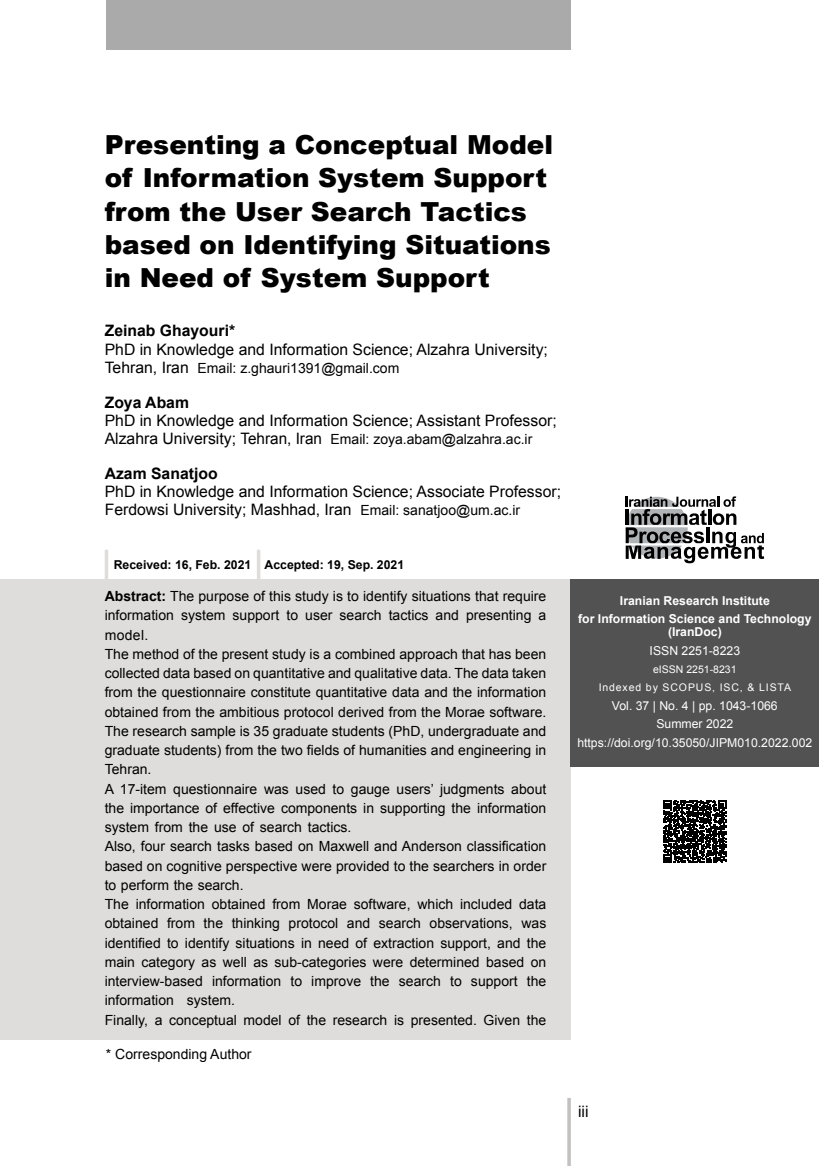
<style>
.page{position:relative;width:819px;height:1166px;background:#fff}
.page>*{position:absolute;margin:0;border:0;box-sizing:border-box;transform-origin:0 0}
.t1{font:900 26.25px/33.2px "Arial";color:#000}
.t2{font:15.75px "Arial";color:#000}
.t3{font:700 15.75px "Arial";color:#000}
.t4{font:14px/19.2px "Arial";color:#000;text-align:right}
.t5{font:12.25px/18.4px "Arial";color:#fff;text-align:center}
.t6{font:700 12.25px/18.4px "Arial";color:#fff;text-align:center}
.t7{font:700 12.25px "Arial";color:#000}
.t8{font:12.25px "Arial";color:#fff}
.t9{font:10.5px/18.4px "Arial";letter-spacing:.085em;color:#fff;text-align:center}
.s1{font-weight:700}
.s2{font-style:inherit}
</style>
<div class="page">
<hr style="left:567px;top:1098px;width:3px;height:68px;background:#c2c1c0">
<div style="left:106px;top:0;width:464px;height:50px;background:#aaa"></div>
<div style="left:0;top:579px;width:570px;height:461px;background:#dedddc"></div>
<svg style="left:625px;top:496px;width:139px;height:67px"></svg>
<hr style="left:105px;top:550px;width:3px;height:31px;background:#dedddc">
<hr style="left:257px;top:550px;width:3px;height:31px;background:#dedddc">
<svg style="left:663px;top:800px;width:63px;height:63px"></svg>
<div style="left:570px;top:579px;width:249px;height:187px;background:#535252"></div>
<h1 class="t1" style="left:105px;top:127px;width:450px">Presenting a Conceptual Model of Information System Support from the User Search Tactics based on Identifying Situations in Need of System Support</h1>
<p class="t3" style="left:105px;top:320px;width:132px">Zeinab Ghayouri*</p>
<p class="t2" style="left:105px;top:339px;width:444px">PhD in Knowledge and Information Science; Alzahra University;</p>
<p class="t4" style="left:197px;top:359px;width:203px">Email .z: ghauri1391@gmail.com</p>
<p class="t2" style="left:105px;top:357px;width:86px">Tehran, Iran</p>
<p class="t3" style="left:105px;top:391px;width:86px">Zoya Abam</p>
<p class="t2" style="left:105px;top:410px;width:453px">PhD in Knowledge and Information Science; Assistant Professor;</p>
<p class="t4" style="left:330px;top:430px;width:203px">Email: zoya.abam@alzahra.ac i r.</p>
<p class="t2" style="left:105px;top:428px;width:219px">Alzahra University; Tehran, Iran</p>
<p class="t3" style="left:105px;top:463px;width:114px">Azam Sanatjoo</p>
<p class="t2" style="left:105px;top:481px;width:458px">PhD in Knowledge and Information Science; Associate Professor;</p>
<p class="t4" style="left:360px;top:501px;width:161px">Email: sanatjoo@um.ac i r.</p>
<p class="t2" style="left:105px;top:500px;width:248px">Ferdowsi University; Mashhad, Iran</p>
<p class="t7" style="left:264px;top:557px;width:141px">Accepted: 19, Sep. 2021</p>
<p class="t7" style="left:114px;top:557px;width:139px">Received: 16, Feb. 2021</p>
<p class="t4" style="left:105px;top:587px;width:443px"><span class="s1">Abstract:</span> The purpose of this study is to identify situations that require a</p>
<p class="t4" style="left:105px;top:606px;width:71px">information</p>
<p class="t4" style="left:105px;top:625px;width:45px">model.</p>
<p class="t4" style="left:105px;top:644px;width:443px">The method of the present study is a combined approach that has been</p>
<p class="t4" style="left:105px;top:664px;width:443px">collected data based on quantitative and qualitative data. The data taken</p>
<p class="t4" style="left:105px;top:683px;width:443px">from the questionnaire constitute quantitative data and the information</p>
<p class="t4" style="left:105px;top:702px;width:443px">obtained from the ambitious protocol derived from the Morae software.</p>
<p class="t4" style="left:105px;top:721px;width:443px">The research sample is 35 graduate students (PhD, undergraduate and</p>
<p class="t4" style="left:105px;top:741px;width:443px">graduate students) from the two fields of humanities and engineering in</p>
<p class="t4" style="left:105px;top:760px;width:48px">Tehran.</p>
<p class="t4" style="left:511px;top:779px;width:37px">about</p>
<p class="t4" style="left:339px;top:606px;width:44px">search</p>
<p class="t4" style="left:389px;top:606px;width:41px">tactics</p>
<p class="t4" style="left:435px;top:606px;width:25px">and</p>
<p class="t4" style="left:466px;top:606px;width:67px">presenting</p>
<p class="t4" style="left:181px;top:606px;width:46px">system</p>
<p class="t4" style="left:232px;top:606px;width:48px">support</p>
<p class="t4" style="left:286px;top:606px;width:13px">to</p>
<p class="t4" style="left:305px;top:606px;width:29px">user</p>
<p class="t4" style="left:396px;top:779px;width:110px">users’ judgments</p>
<p class="t4" style="left:105px;top:779px;width:63px">A 17-item</p>
<p class="t4" style="left:105px;top:798px;width:443px">the importance of effective components in supporting the information</p>
<p class="t4" style="left:105px;top:818px;width:248px">system from the use of search tactics.</p>
<p class="t4" style="left:105px;top:837px;width:443px">Also, four search tasks based on Maxwell and Anderson classification</p>
<p class="t4" style="left:105px;top:856px;width:443px">based on cognitive perspective were provided to the searchers in order</p>
<p class="t4" style="left:105px;top:875px;width:140px">to perform the search.</p>
<p class="t4" style="left:519px;top:895px;width:29px">data</p>
<p class="t4" style="left:173px;top:779px;width:86px">questionnaire</p>
<p class="t4" style="left:295px;top:779px;width:32px">used</p>
<p class="t4" style="left:332px;top:779px;width:13px">to</p>
<p class="t4" style="left:264px;top:779px;width:26px">was</p>
<p class="t4" style="left:351px;top:779px;width:40px">gauge</p>
<p class="t4" style="left:136px;top:895px;width:71px">information</p>
<p class="t4" style="left:272px;top:895px;width:29px">from</p>
<p class="t4" style="left:354px;top:895px;width:58px">software,</p>
<p class="t4" style="left:105px;top:895px;width:26px">The</p>
<p class="t4" style="left:212px;top:895px;width:55px">obtained</p>
<p class="t4" style="left:307px;top:895px;width:41px">Morae</p>
<p class="t4" style="left:417px;top:895px;width:37px">which</p>
<p class="t4" style="left:460px;top:895px;width:54px">included</p>
<p class="t4" style="left:167px;top:914px;width:29px">from</p>
<p class="t4" style="left:105px;top:914px;width:55px">obtained</p>
<p class="t4" style="left:105px;top:933px;width:443px">identified to identify situations in need of extraction support, and the</p>
<p class="t4" style="left:530px;top:952px;width:17px">on</p>
<p class="t4" style="left:204px;top:914px;width:21px">the</p>
<p class="t4" style="left:232px;top:914px;width:50px">thinking</p>
<p class="t4" style="left:288px;top:914px;width:51px">protocol</p>
<p class="t4" style="left:347px;top:914px;width:25px">and</p>
<p class="t4" style="left:379px;top:914px;width:44px">search</p>
<p class="t4" style="left:429px;top:914px;width:85px">observations,</p>
<p class="t4" style="left:521px;top:914px;width:26px">was</p>
<p class="t4" style="left:105px;top:952px;width:32px">main</p>
<p class="t4" style="left:223px;top:952px;width:26px">well</p>
<p class="t4" style="left:274px;top:952px;width:93px">sub-categories</p>
<p class="t4" style="left:409px;top:952px;width:72px">determined</p>
<p class="t4" style="left:486px;top:952px;width:40px">based</p>
<p class="t4" style="left:141px;top:952px;width:55px">category</p>
<p class="t4" style="left:202px;top:952px;width:16px">as</p>
<p class="t4" style="left:253px;top:952px;width:16px">as</p>
<p class="t4" style="left:373px;top:952px;width:32px">were</p>
<p class="t4" style="left:212px;top:972px;width:71px">information</p>
<p class="t4" style="left:187px;top:972px;width:50px;text-align:left;text-indent:-82px">interview-based system.</p>
<p class="t4" style="left:105px;top:991px;width:71px">information</p>
<p class="t4" style="left:290px;top:972px;width:13px">to</p>
<p class="t4" style="left:311px;top:972px;width:51px">improve</p>
<p class="t4" style="left:370px;top:972px;width:21px">the</p>
<p class="t4" style="left:399px;top:972px;width:44px">search</p>
<p class="t4" style="left:450px;top:972px;width:13px">to</p>
<p class="t4" style="left:471px;top:972px;width:48px">support</p>
<p class="t4" style="left:527px;top:972px;width:21px">the</p>
<p class="t4" style="left:105px;top:1010px;width:59px">Finally a,</p>
<p class="t4" style="left:169px;top:1010px;width:69px">conceptual</p>
<p class="t4" style="left:243px;top:1010px;width:40px">model</p>
<p class="t4" style="left:288px;top:1010px;width:13px">of</p>
<p class="t4" style="left:307px;top:1010px;width:21px">the</p>
<p class="t4" style="left:333px;top:1010px;width:56px">research</p>
<p class="t4" style="left:394px;top:1010px;width:12px">is</p>
<p class="t4" style="left:411px;top:1010px;width:68px">presented.</p>
<p class="t4" style="left:483px;top:1010px;width:38px">Given</p>
<p class="t4" style="left:527px;top:1010px;width:21px">the</p>
<p class="t4" style="left:106px;top:1045px;width:147px">* Corresponding Author</p>
<p class="t6" style="left:578px;top:592px;width:235px">Iranian Research Institute<br>for Information Science and Technology</p>
<p class="t6" style="left:668px;top:623px;width:55px">(IranDoc(</p>
<p class="t8" style="left:649px;top:642px;width:92px">ISSN 2251-8223</p>
<p class="t9" style="left:598px;top:660px;width:194px">e<span class="s2">ISSN 2251-8231<br></span>Indexed by SCOPUS, ISC, &amp; LISTA</p>
<p class="t5" style="left:577px;top:696px;width:236px">Vol. 37 | No 4. | pp. 1043-1066<br>Summer 2022 https://doi.org/10.35050/JIPM010.2022.002</p>
<p class="t2" style="left:578px;top:1101px;width:12px">iii</p>
</div>
